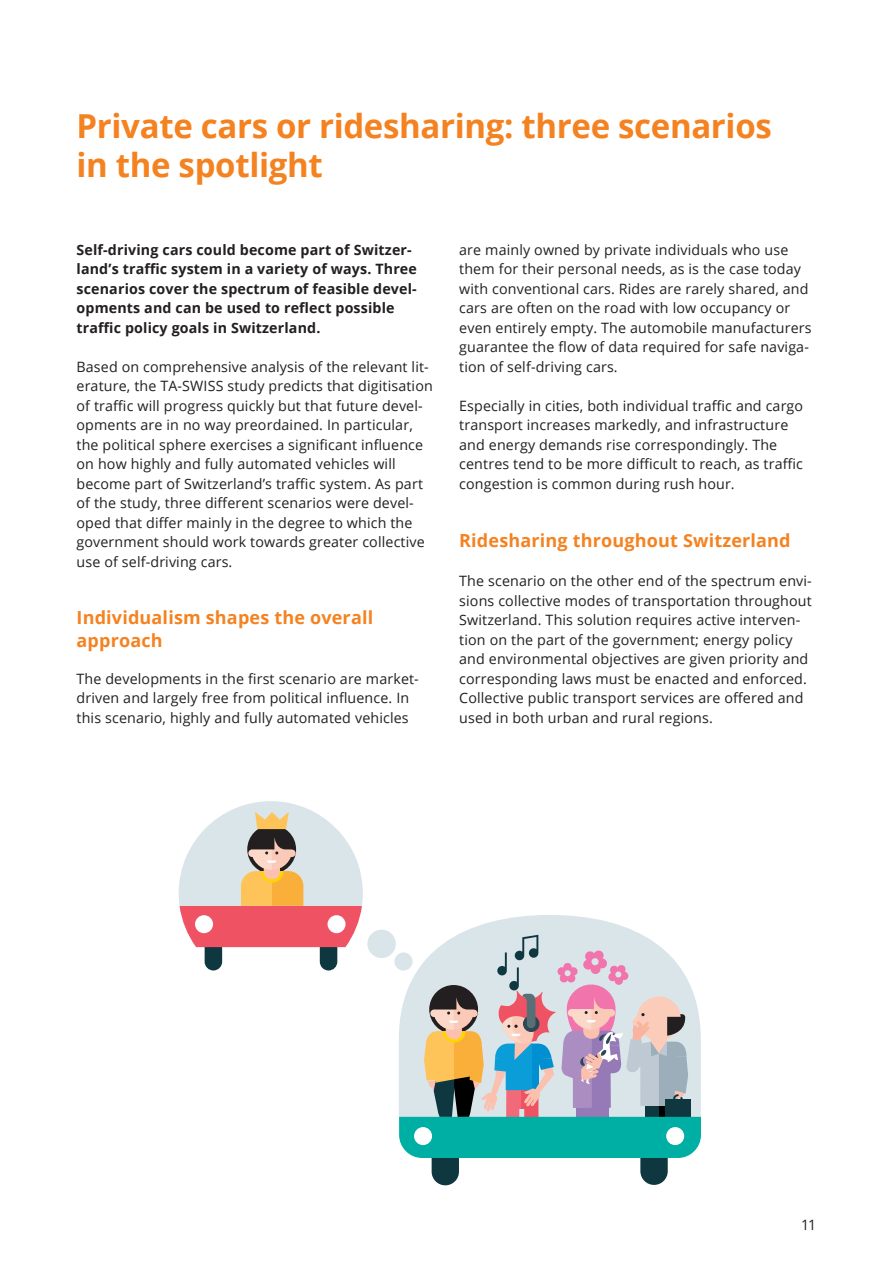
<style>
.page{position:relative;width:893px;height:1263px;background:#fff}
.page>*{position:absolute;margin:0;border:0;box-sizing:border-box;transform-origin:0 0}
.t1{font:700 33px/39px "Open Sans";letter-spacing:-.01em;color:#f58220}
.t2{font:700 18px/22.5px "Open Sans";letter-spacing:.01em;color:#f58220}
.t3{font:14.25px/19.5px "Open Sans";letter-spacing:.01em;color:#231f20}
.t4{font:700 14.25px/19.5px "Open Sans";letter-spacing:.01em;color:#231f20}
</style>
<div class="page">
<svg style="left:458px;top:915px;width:184px;height:20px;fill:#dae5ea"></svg>
<div style="left:432px;top:1123px;width:27px;height:62px;background:#0e373f;border-radius:14px"></div>
<div style="left:640px;top:1122px;width:28px;height:63px;background:#0e373f;border-radius:14px"></div>
<div style="left:205px;top:925px;width:17px;height:45px;background:#0e373f;border-radius:9px"></div>
<div style="left:320px;top:925px;width:17px;height:45px;background:#0e373f;border-radius:9px"></div>
<svg style="left:179px;top:801px;width:184px;height:146px"></svg>
<div style="left:195px;top:915px;width:18px;height:18px;background:#fff;border-radius:50%"></div>
<div style="left:328px;top:915px;width:18px;height:18px;background:#fff;border-radius:50%"></div>
<div style="left:394px;top:952px;width:19px;height:18px;background:#dae5ea;border-radius:50%"></div>
<div style="left:367px;top:930px;width:29px;height:28px;background:#dae5ea;border-radius:50%"></div>
<svg style="left:399px;top:935px;width:302px;height:223px;background:#a4bebf"></svg>
<h1 class="t1" style="left:77px;top:106px;width:697px">Private cars or ridesharing: three scenarios in the spotlight</h1>
<p class="t4" style="left:77px;top:240px;width:342px">Self-driving cars could become part of Switzer&shy;land’s traffic system in a variety of ways. Three scenarios cover the spectrum of feasible devel&shy;opments and can be used to reflect possible traffic policy goals in Switzerland.</p>
<p class="t3" style="left:77px;top:357px;width:358px">Based on comprehensive analysis of the relevant lit&shy;erature, the TA-SWISS study predicts that digitisation of traffic will progress quickly but that future devel&shy;opments are in no way preordained. In particular, the political sphere exercises a significant influence on how highly and fully automated vehicles will become part of Switzerland’s traffic system. As part of the study, three different scenarios were devel&shy;oped that differ mainly in the degree to which the government should work towards greater collective use of self-driving cars.</p>
<p class="t2" style="left:77px;top:606px;width:298px">Individualism shapes the overall approach</p>
<p class="t3" style="left:77px;top:669px;width:344px">The developments in the first scenario are market&shy;driven and largely free from political influence. In this scenario, highly and fully automated vehicles</p>
<p class="t3" style="left:459px;top:240px;width:354px">are mainly owned by private individuals who use them for their personal needs, as is the case today with conventional cars. Rides are rarely shared, and cars are often on the road with low occupancy or even entirely empty. The automobile manufacturers guarantee the flow of data required for safe naviga&shy;tion of self-driving cars.</p>
<p class="t3" style="left:459px;top:396px;width:345px">Especially in cities, both individual traffic and cargo transport increases markedly, and infrastructure and energy demands rise correspondingly. The centres tend to be more difficult to reach, as traffic congestion is common during rush hour.</p>
<p class="t2" style="left:459px;top:529px;width:333px">Ridesharing throughout Switzerland</p>
<p class="t3" style="left:459px;top:571px;width:354px">The scenario on the other end of the spectrum envi&shy;sions collective modes of transportation throughout Switzerland. This solution requires active interven&shy;tion on the part of the government; energy policy and environmental objectives are given priority and corresponding laws must be enacted and enforced.<br>Collective public transport services are offered and used in both urban and rural regions.</p>
<p class="t3" style="left:801px;top:1215px;width:17px">11</p>
</div>
